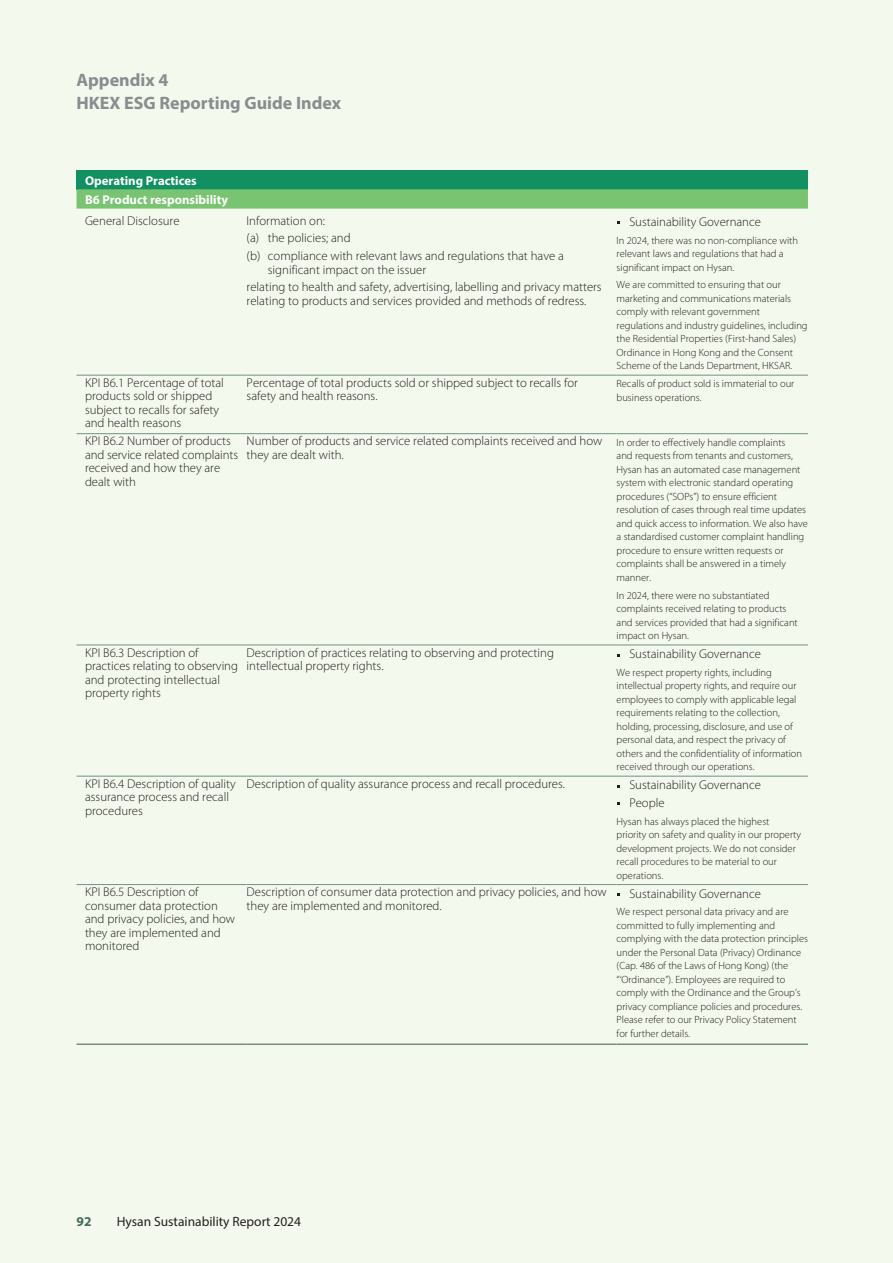
<style>
.page{position:relative;width:893px;height:1263px;background:#f4f9ed}
.page>*{position:absolute;margin:0;border:0;box-sizing:border-box;transform-origin:0 0}
.t1{font:700 18px/22.5px "Myriad Pro";color:#8a8c8f}
.t2{font:13.5px "Myriad Pro";color:#231f20}
.t3{font:700 13.5px "Myriad Pro";color:#456c5e}
._50_Table_txt{font:300 12.75px/13.5px "Myriad Pro";color:#231f20}
._50_Table_txt-2{font:700 12.75px "Myriad Pro";color:#fff}
._50_Table_txt-3{font:300 10.5px/13.5px "Myriad Pro";color:#231f20}
</style>
<div class="page">
<div style="left:77px;top:170px;width:731px;height:19px;background:#119062"></div>
<svg style="left:77px;top:189px;width:731px;height:20px;background:#78c472"></svg>
<hr style="left:77px;top:375px;width:170px;height:1px;background:#729186">
<hr style="left:247px;top:375px;width:370px;height:1px;background:#729186">
<hr style="left:617px;top:375px;width:191px;height:1px;background:#729186">
<hr style="left:77px;top:433px;width:170px;height:1px;background:#729186">
<hr style="left:247px;top:433px;width:370px;height:1px;background:#729186">
<hr style="left:617px;top:433px;width:191px;height:1px;background:#729186">
<hr style="left:77px;top:645px;width:170px;height:1px;background:#729186">
<hr style="left:247px;top:645px;width:370px;height:1px;background:#729186">
<hr style="left:617px;top:645px;width:191px;height:1px;background:#729186">
<hr style="left:77px;top:776px;width:170px;height:1px;background:#729186">
<hr style="left:247px;top:776px;width:370px;height:1px;background:#729186">
<hr style="left:617px;top:776px;width:191px;height:1px;background:#729186">
<hr style="left:77px;top:884px;width:170px;height:1px;background:#729186">
<hr style="left:247px;top:884px;width:370px;height:1px;background:#729186">
<hr style="left:617px;top:884px;width:191px;height:1px;background:#729186">
<hr style="left:77px;top:1043px;width:170px;height:2px;background:#729186">
<hr style="left:247px;top:1043px;width:370px;height:2px;background:#729186">
<hr style="left:617px;top:1043px;width:191px;height:2px;background:#729186">
<h1 class="t1" style="left:77px;top:68px;width:266px">Appendix 4<br>HKEX ESG Reporting Guide Index</h1>
<p class="_50_Table_txt-2" style="left:85px;top:173px;width:113px">Operating Practices</p>
<p class="_50_Table_txt-2" style="left:85px;top:192px;width:145px">B6 Product responsibility</p>
<p class="_50_Table_txt" style="left:85px;top:213px;width:96px">General Disclosure</p>
<p class="_50_Table_txt" style="left:247px;top:213px;width:80px">Information on:</p>
<p class="_50_Table_txt" style="left:247px;top:231px;width:106px">(a) the policies; and</p>
<p class="_50_Table_txt" style="left:268px;top:249px;width:297px;text-indent:-21px">(b) compliance with relevant laws and regulations that have a significant impact on the issuer</p>
<p class="_50_Table_txt" style="left:247px;top:280px;width:357px">relating to health and safety, advertising, labelling and privacy matters relating to products and services provided and methods of redress.</p>
<p class="_50_Table_txt" style="left:629px;top:215px;width:133px">Sustainability Governance</p>
<p class="_50_Table_txt-3" style="left:617px;top:233px;width:183px">In 2024, there was no non-compliance with relevant laws and regulations that had a significant impact on Hysan.</p>
<p class="_50_Table_txt-3" style="left:617px;top:278px;width:193px">We are committed to ensuring that our marketing and communications materials comply with relevant government regulations and industry guidelines, including the Residential Properties (First-hand Sales)<br>Ordinance in Hong Kong and the Consent Scheme of the Lands Department, HKSAR.</p>
<p class="_50_Table_txt" style="left:85px;top:376px;width:140px">KPI B6.1 Percentage of total products sold or shipped subject to recalls for safety and health reasons</p>
<p class="_50_Table_txt" style="left:247px;top:376px;width:333px">Percentage of total products sold or shipped subject to recalls for safety and health reasons.</p>
<p class="_50_Table_txt-3" style="left:617px;top:377px;width:179px">Recalls of product sold is immaterial to our business operations.</p>
<p class="_50_Table_txt" style="left:85px;top:434px;width:155px">KPI B6.2 Number of products and service related complaints received and how they are dealt with</p>
<p class="_50_Table_txt" style="left:247px;top:434px;width:357px">Number of products and service related complaints received and how they are dealt with.</p>
<p class="_50_Table_txt-3" style="left:617px;top:435px;width:193px">In order to effectively handle complaints<br>and requests from tenants and customers, Hysan has an automated case management system with electronic standard operating procedures (“SOPs”) to ensure efficient resolution of cases through real time updates and quick access to information. We also have a standardised customer complaint handling procedure to ensure written requests or complaints shall be answered in a timely manner.</p>
<p class="_50_Table_txt-3" style="left:617px;top:588px;width:183px">In 2024, there were no substantiated complaints received relating to products and services provided that had a significant impact on Hysan.</p>
<p class="_50_Table_txt" style="left:85px;top:646px;width:154px">KPI B6.3 Description of practices relating to observing and protecting intellectual property rights</p>
<p class="_50_Table_txt" style="left:247px;top:646px;width:309px">Description of practices relating to observing and protecting intellectual property rights.</p>
<p class="_50_Table_txt" style="left:629px;top:647px;width:133px">Sustainability Governance</p>
<p class="_50_Table_txt-3" style="left:617px;top:665px;width:187px">We respect property rights, including intellectual property rights, and require our employees to comply with applicable legal requirements relating to the collection, holding, processing, disclosure, and use of personal data, and respect the privacy of others and the confidentiality of information received through our operations.</p>
<p class="_50_Table_txt" style="left:85px;top:777px;width:152px">KPI B6.4 Description of quality assurance process and recall procedures</p>
<p class="_50_Table_txt" style="left:247px;top:777px;width:320px">Description of quality assurance process and recall procedures.</p>
<p class="_50_Table_txt" style="left:629px;top:778px;width:133px">Sustainability Governance</p>
<p class="_50_Table_txt" style="left:629px;top:796px;width:37px">People</p>
<p class="_50_Table_txt-3" style="left:617px;top:814px;width:186px">Hysan has always placed the highest priority on safety and quality in our property development projects. We do not consider recall procedures to be material to our operations.</p>
<p class="_50_Table_txt" style="left:85px;top:885px;width:152px">KPI B6.5 Description of consumer data protection and privacy policies, and how they are implemented and monitored</p>
<p class="_50_Table_txt" style="left:247px;top:885px;width:362px">Description of consumer data protection and privacy policies, and how they are implemented and monitored.</p>
<p class="_50_Table_txt" style="left:629px;top:886px;width:133px">Sustainability Governance</p>
<p class="_50_Table_txt-3" style="left:617px;top:905px;width:193px">We respect personal data privacy and are committed to fully implementing and complying with the data protection principles under the Personal Data (Privacy) Ordinance (Cap. 486 of the Laws of Hong Kong) (the “‘Ordinance”). Employees are required to comply with the Ordinance and the Group’s privacy compliance policies and procedures.<br>Please refer to our Privacy Policy Statement for further details.</p>
<p class="t3" style="left:77px;top:1213px;width:16px">92</p>
<p class="t2" style="left:117px;top:1213px;width:186px">Hysan Sustainability Report 2024</p>
</div>
